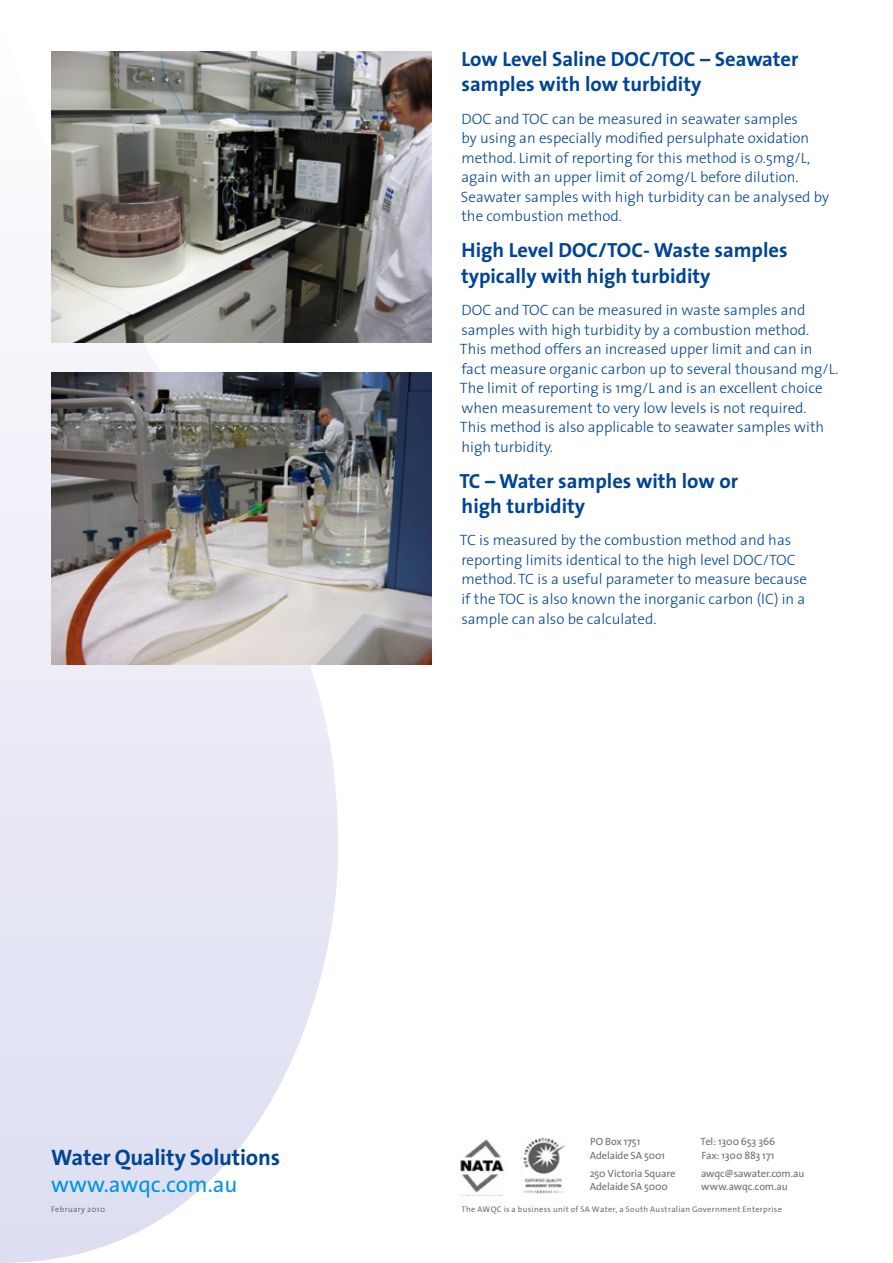
<style>
.page{position:relative;width:893px;height:1263px;background:#fff}
.page>*{position:absolute;margin:0;border:0;box-sizing:border-box;transform-origin:0 0}
.t1{font:700 22.5px "The Sans";letter-spacing:-.01em;color:#004493}
.t2{font:22.5px "The Sans";color:#0096dc}
.t3{font:700 20.55px/25.5px "The Sans";color:#004493}
.t4{font:300 15px/19.5px "The Sans";color:#004493}
.t5{font:10.5px/13.5px "The Sans";letter-spacing:-.01em;color:#6c6d70}
.t6{font:8.25px "The Sans";letter-spacing:.04em;color:#6c6d70}
</style>
<div class="page">
<svg style="left:0;top:357px;width:338px;height:906px"></svg>
<img style="left:460px;top:1139px;width:44px;height:56px">
<img style="left:523px;top:1137px;width:42px;height:57px">
<img style="left:51px;top:51px;width:381px;height:292px">
<img style="left:51px;top:373px;width:381px;height:291px">
<h2 class="t3" style="left:462px;top:46px;width:338px">Low Level Saline DOC/TOC – Seawater samples with low turbidity</h2>
<p class="t4" style="left:461px;top:108px;width:370px">DOC and TOC can be measured in seawater samples<br>by using an especially modified persulphate oxidation method. Limit of reporting for this method is 0.5mg/L, again with an upper limit of 20mg/L before dilution.<br>Seawater samples with high turbidity can be analysed by the combustion method.</p>
<h2 class="t3" style="left:461px;top:237px;width:328px">High Level DOC/TOC- Waste samples typically with high turbidity</h2>
<p class="t4" style="left:460px;top:300px;width:380px">DOC and TOC can be measured in waste samples and samples with high turbidity by a combustion method.<br>This method offers an increased upper limit and can in fact measure organic carbon up to several thousand mg/L.<br>The limit of reporting is 1mg/L and is an excellent choice when measurement to very low levels is not required.<br>This method is also applicable to seawater samples with high turbidity.</p>
<h2 class="t3" style="left:459px;top:467px;width:280px">TC – Water samples with low or high turbidity</h2>
<p class="t4" style="left:460px;top:530px;width:349px">TC is measured by the combustion method and has reporting limits identical to the high level DOC/TOC method. TC is a useful parameter to measure because if the TOC is also known the inorganic carbon (IC) in a sample can also be calculated.</p>
<h1 class="t1" style="left:51px;top:1138px;width:231px">Water Quality Solutions</h1>
<h1 class="t2" style="left:51px;top:1166px;width:188px">www.awqc.com.au</h1>
<p class="t6" style="left:51px;top:1202px;width:56px">February 2010</p>
<p class="t5" style="left:701px;top:1135px;width:76px">Tel: 1300 653 366<br>Fax: 1300 883 171</p>
<p class="t5" style="left:701px;top:1166px;width:105px">awqc@sawater.com.au www.awqc.com.au</p>
<p class="t6" style="left:461px;top:1202px;width:322px">The AWQC is a business unit of SA Water, a South Australian Government Enterprise</p>
<p class="t5" style="left:590px;top:1135px;width:77px">PO Box 1751<br>Adelaide SA 5001</p>
<p class="t5" style="left:590px;top:1166px;width:87px">250 Victoria Square<br>Adelaide SA 5000</p>
</div>
